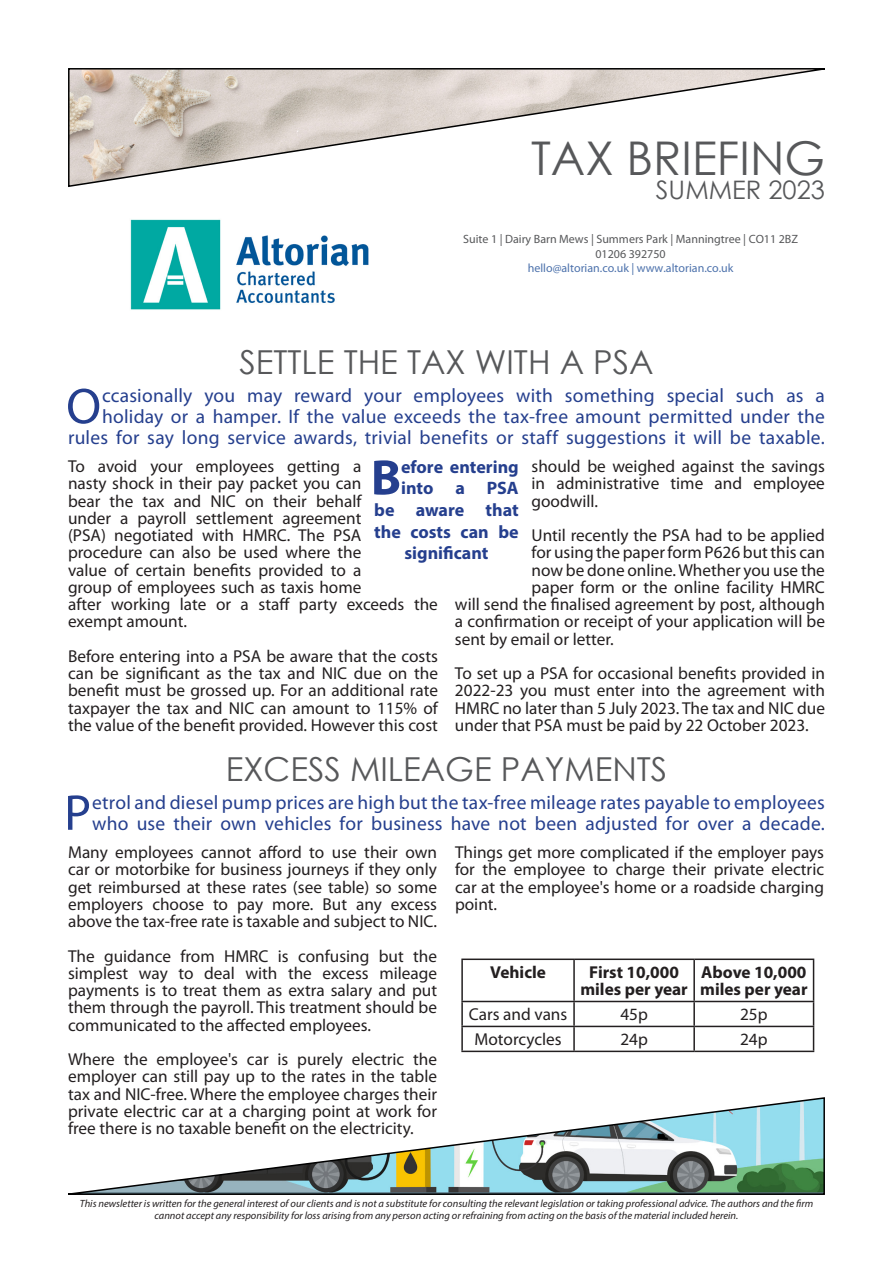
<style>
.page{position:relative;width:893px;height:1263px;background:#fff}
.page>*{position:absolute;margin:0;border:0;box-sizing:border-box;transform-origin:0 0}
.t1{font:50.7px "Myriad Pro";color:#253f8e}
.t2{font:700 50.1px "Myriad Pro";color:#253f8e}
.t3{font:46.5px "Century Gothic";color:#57585a}
.t4{font:33px "Century Gothic";color:#57585a}
.t5{font:25.5px "Century Gothic";color:#57585a}
.t6{font:19.5px/21px "Myriad Pro";letter-spacing:.015em;color:#253f8e;text-align:right}
.t7{font:700 18px "Myriad Pro";color:#253f8e}
.t8{font:17.25px/17.2px "Myriad Pro";color:#231f20;text-align:justify}
.t9{font:700 17.25px/17.2px "Myriad Pro";color:#231f20;text-align:center}
.t10{font:12px/14.4px "Myriad Pro";color:#57585a;text-align:center}
.t11{font:italic 10.5px/12px "Myriad Pro";color:#231f20;text-align:center}
.s1{color:#4d72ac}
</style>
<div class="page">
<svg style="left:68px;top:68px;width:757px;height:119px"></svg>
<img style="left:130px;top:219px;width:239px;height:91px">
<svg style="left:68px;top:1097px;width:757px;height:98px"></svg>
<hr style="left:461px;top:958px;width:113px;height:2px;background:#231f20">
<hr style="left:461px;top:960px;width:2px;height:41px;background:#231f20">
<hr style="left:574px;top:958px;width:120px;height:2px;background:#231f20">
<hr style="left:573px;top:960px;width:2px;height:41px;background:#231f20">
<hr style="left:694px;top:958px;width:120px;height:2px;background:#231f20">
<hr style="left:693px;top:960px;width:2px;height:41px;background:#231f20">
<hr style="left:813px;top:960px;width:1px;height:41px;background:#231f20">
<hr style="left:461px;top:1001px;width:113px;height:1px;background:#231f20">
<hr style="left:461px;top:1002px;width:2px;height:24px;background:#231f20">
<hr style="left:574px;top:1001px;width:120px;height:1px;background:#231f20">
<hr style="left:573px;top:1002px;width:2px;height:24px;background:#231f20">
<hr style="left:694px;top:1001px;width:120px;height:1px;background:#231f20">
<hr style="left:693px;top:1002px;width:2px;height:24px;background:#231f20">
<hr style="left:461px;top:1026px;width:113px;height:1px;background:#231f20">
<hr style="left:461px;top:1027px;width:2px;height:23px;background:#231f20">
<hr style="left:574px;top:1026px;width:120px;height:1px;background:#231f20">
<hr style="left:573px;top:1027px;width:2px;height:23px;background:#231f20">
<hr style="left:694px;top:1026px;width:120px;height:1px;background:#231f20">
<hr style="left:693px;top:1027px;width:2px;height:23px;background:#231f20">
<svg style="left:813px;top:1002px;width:1px;height:48px"></svg>
<hr style="left:461px;top:1050px;width:113px;height:2px;background:#231f20">
<hr style="left:574px;top:1050px;width:120px;height:2px;background:#231f20">
<hr style="left:694px;top:1050px;width:120px;height:2px;background:#231f20">
<p class="t3" style="left:531px;top:126px;width:295px">TAX BRIEFING</p>
<p class="t5" style="left:656px;top:172px;width:170px">SUMMER 2023</p>
<p class="t10" style="left:463px;top:232px;width:336px">Suite 1 | Dairy Barn Mews | Summers Park | Manningtree | CO11 2BZ<br>01206 392750<br><span class="s1">hello@altorian.co.uk | www.altorian.co.uk</span></p>
<p class="t4" style="left:239px;top:339px;width:416px">SETTLE THE TAX WITH A PSA</p>
<p class="t6" style="left:68px;top:385px;width:758px">ccasionally you may reward your employees with something special such as a holiday or a hamper. If the value exceeds the tax-free amount permitted under the rules for say long service awards, trivial benefits or staff suggestions it will be taxable.</p>
<p class="t2" style="left:371px;top:445px;width:32px">B</p>
<p class="t7" style="left:401px;top:455px;width:119px">efore entering</p>
<p class="t1" style="left:66px;top:375px;width:36px">O</p>
<p class="t8" style="left:68px;top:457px;width:371px;text-align:left">To avoid your employees getting a<br>nasty shock in their pay packet you can<br>bear the tax and NIC on their behalf<br>under a payroll settlement agreement<br>(PSA) negotiated with HMRC. The PSA procedure can also be used where the<br>value of certain benefits provided to a<br>group of employees such as taxis home<br>after working late or a staff party exceeds the exempt amount.</p>
<p class="t8" style="left:68px;top:647px;width:371px">Before entering into a PSA be aware that the costs can be significant as the tax and NIC due on the benefit must be grossed up. For an additional rate taxpayer the tax and NIC can amount to 115% of the value of the benefit provided. However this cost</p>
<p class="t8" style="left:531px;top:457px;width:295px">should be weighed against the savings in administrative time and employee goodwill.</p>
<p class="t8" style="left:531px;top:526px;width:295px">Until recently the PSA had to be applied</p>
<p class="t8" style="left:531px;top:544px;width:295px">for using the paper form P626 but this can</p>
<p class="t8" style="left:531px;top:561px;width:295px">now be done online. Whether you use the</p>
<p class="t8" style="left:531px;top:578px;width:295px">paper form or the online facility HMRC</p>
<p class="t8" style="left:455px;top:595px;width:371px">will send the finalised agreement by post, although</p>
<p class="t8" style="left:455px;top:613px;width:371px">a confirmation or receipt of your application will be</p>
<p class="t8" style="left:455px;top:630px;width:160px">sent by email or letter.</p>
<p class="t8" style="left:455px;top:664px;width:371px">To set up a PSA for occasional benefits provided in 2022-23 you must enter into the agreement with HMRC no later than 5 July 2023. The tax and NIC due under that PSA must be paid by 22 October 2023.</p>
<p class="t7" style="left:401px;top:477px;width:119px">into a PSA</p>
<p class="t7" style="left:374px;top:498px;width:146px">be aware that</p>
<p class="t7" style="left:374px;top:520px;width:146px">the costs can be</p>
<p class="t7" style="left:404px;top:541px;width:86px">significant</p>
<p class="t4" style="left:226px;top:746px;width:443px">EXCESS MILEAGE PAYMENTS</p>
<p class="t1" style="left:64px;top:781px;width:28px">P</p>
<p class="t6" style="left:92px;top:791px;width:734px;text-align:left">etrol and diesel pump prices are high but the tax-free mileage rates payable to employees who use their own vehicles for business have not been adjusted for over a decade.</p>
<p class="t8" style="left:68px;top:843px;width:371px">Many employees cannot afford to use their own car or motorbike for business journeys if they only get reimbursed at these rates (see table) so some employers choose to pay more. But any excess above the tax-free rate is taxable and subject to NIC.</p>
<p class="t8" style="left:68px;top:947px;width:371px">The guidance from HMRC is confusing but the simplest way to deal with the excess mileage payments is to treat them as extra salary and put them through the payroll. This treatment should be communicated to the affected employees.</p>
<p class="t8" style="left:68px;top:1050px;width:370px">Where the employee's car is purely electric the employer can still pay up to the rates in the table tax and NIC-free. Where the employee charges their private electric car at a charging point at work for free there is no taxable benefit on the electricity.</p>
<p class="t8" style="left:455px;top:843px;width:371px">Things get more complicated if the employer pays for the employee to charge their private electric car at the employee's home or a roadside charging point.</p>
<p class="t9" style="left:490px;top:963px;width:57px">Vehicle</p>
<p class="t9" style="left:580px;top:963px;width:109px">First 10,000 miles per year</p>
<p class="t9" style="left:700px;top:963px;width:109px;text-align:left">Above 10,000 miles per year</p>
<p class="t8" style="left:469px;top:1006px;width:100px">Cars and vans</p>
<p class="t8" style="left:620px;top:1006px;width:29px">45p</p>
<p class="t8" style="left:740px;top:1006px;width:29px">25p</p>
<p class="t8" style="left:474px;top:1031px;width:89px">Motorcycles</p>
<p class="t8" style="left:620px;top:1031px;width:29px">24p</p>
<p class="t8" style="left:740px;top:1031px;width:29px">24p</p>
<p class="t11" style="left:80px;top:1197px;width:735px">This newsletter is written for the general interest of our clients and is not a substitute for consulting the relevant legislation or taking professional advice. The authors and the firm cannot accept any responsibility for loss arising from any person acting or refraining from acting on the basis of the material included herein.</p>
</div>
